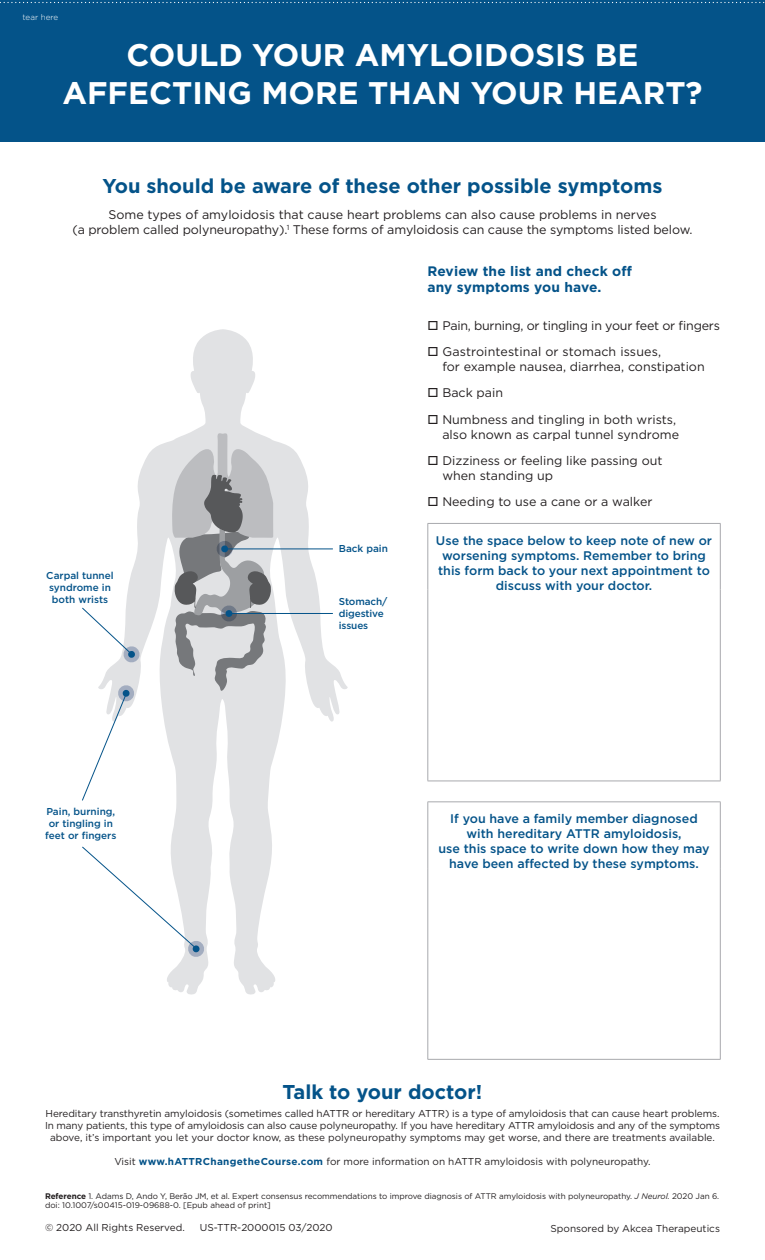
<style>
.page{position:relative;width:765px;height:1260px;background:#fff}
.page>*{position:absolute;margin:0;border:0;box-sizing:border-box;transform-origin:0 0}
.t1{font:700 31.25px/37.5px "Gotham";color:#fff;text-align:center}
.t2{font:700 20px "Gotham";color:#045389}
.t3{font:700 13.75px/16.5px "Gotham";letter-spacing:.01em;color:#045389}
.t4{font:12.5px/15px "Gotham";color:#231f20}
.t5{font:500 12.5px/15px "Gotham";color:#045389;text-align:center}
.t6{font:12.5px "Gotham";letter-spacing:-.02em;color:#231f20}
.t7{font:10px/12px "Gotham";letter-spacing:-.01em;color:#231f20;text-align:center}
.t8{font:500 10px/12px "Gotham";color:#045389}
.t9{font:8.12px/9.8px "Gotham";letter-spacing:-.005em;color:#231f20}
.t10{font:300 8.12px "Gotham";color:#fff}
.s1{font-weight:700;color:#045389}
.s2{font-weight:700}
.s3{font-style:italic}
</style>
<div class="page">
<svg style="left:101px;top:329px;width:247px;height:666px"></svg>
<hr style="left:227px;top:549px;width:106px;height:1px;background:#045389">
<svg style="left:82px;top:607px;width:59px;height:56px"></svg>
<svg style="left:82px;top:684px;width:53px;height:117px"></svg>
<svg style="left:82px;top:846px;width:123px;height:112px"></svg>
<svg style="left:172px;top:432px;width:101px;height:259px;background:#b2b3b6"></svg>
<hr style="left:230px;top:613px;width:103px;height:1px;background:#045389">
<hr style="left:428px;top:523px;width:293px;height:1px;background:#a8a9ad">
<hr style="left:428px;top:524px;width:1px;height:66px;background:#a8a9ad">
<hr style="left:720px;top:524px;width:1px;height:66px;background:#a8a9ad">
<hr style="left:428px;top:590px;width:1px;height:191px;background:#a8a9ad">
<hr style="left:720px;top:590px;width:1px;height:191px;background:#a8a9ad">
<hr style="left:428px;top:781px;width:293px;height:1px;background:#a8a9ad">
<hr style="left:428px;top:802px;width:293px;height:1px;background:#a8a9ad">
<hr style="left:428px;top:802px;width:1px;height:66px;background:#a8a9ad">
<hr style="left:720px;top:802px;width:1px;height:66px;background:#a8a9ad">
<hr style="left:428px;top:868px;width:1px;height:191px;background:#a8a9ad">
<hr style="left:720px;top:868px;width:1px;height:191px;background:#a8a9ad">
<hr style="left:428px;top:1059px;width:293px;height:1px;background:#a8a9ad">
<div style="left:0;top:0;width:765px;height:141px;background:#045389"></div>
<svg style="left:0;top:2px;width:765px;height:1px"></svg>
<p class="t10" style="left:22px;top:12px;width:37px">tear here</p>
<h1 class="t1" style="left:62px;top:36px;width:642px">COULD YOUR AMYLOIDOSIS BE<br>AFFECTING MORE THAN YOUR HEART?</h1>
<h2 class="t2" style="left:103px;top:172px;width:561px">You should be aware of these other possible symptoms</h2>
<p class="t4" style="left:72px;top:207px;width:622px;text-align:center">Some types of amyloidosis that cause heart problems can also cause problems in nerves<br>(a problem called polyneuropathy).<sup>1</sup> These forms of amyloidosis can cause the symptoms listed below.</p>
<p class="t8" style="left:46px;top:570px;width:69px">Carpal tunnel syndrome in both wrists</p>
<p class="t8" style="left:45px;top:805px;width:73px;text-align:center">Pain, burning, or tingling in feet or fingers</p>
<p class="t8" style="left:339px;top:543px;width:51px">Back pain</p>
<p class="t8" style="left:339px;top:596px;width:50px">Stomach/ digestive issues</p>
<h3 class="t3" style="left:428px;top:263px;width:206px">Review the list and check off any symptoms you have.</h3>
<p class="t6" style="left:428px;top:318px;width:294px">□ Pain, burning, or tingling in your feet or fingers</p>
<p class="t4" style="left:442px;top:344px;width:264px;text-indent:-15px">□ Gastrointestinal or stomach issues,<br>for example nausea, diarrhea, constipation</p>
<p class="t4" style="left:428px;top:385px;width:77px">□ Back pain</p>
<p class="t4" style="left:428px;top:412px;width:253px;text-align:right">□ Numbness and tingling in both wrists, also known as carpal tunnel syndrome</p>
<p class="t4" style="left:442px;top:453px;width:222px;text-indent:-15px">□ Dizziness or feeling like passing out when standing up</p>
<p class="t4" style="left:428px;top:494px;width:227px">□ Needing to use a cane or a walker</p>
<p class="t5" style="left:436px;top:533px;width:278px">Use the space below to keep note of new or worsening symptoms. Remember to bring this form back to your next appointment to discuss with your doctor.</p>
<p class="t5" style="left:439px;top:811px;width:273px">If you have a family member diagnosed with hereditary ATTR amyloidosis,<br>use this space to write down how they may have been affected by these symptoms.</p>
<h2 class="t2" style="left:283px;top:1079px;width:201px">Talk to your doctor!</h2>
<p class="t7" style="left:45px;top:1107px;width:677px">Hereditary transthyretin amyloidosis (sometimes called hATTR or hereditary ATTR) is a type of amyloidosis that can cause heart problems.<br>In many patients, this type of amyloidosis can also cause polyneuropathy. If you have hereditary ATTR amyloidosis and any of the symptoms above, it’s important you let your doctor know, as these polyneuropathy symptoms may get worse, and there are treatments available.</p>
<p class="t7" style="left:114px;top:1155px;width:538px">Visit <span class="s1">www.hATTRChangetheCourse.com</span> for more information on hATTR amyloidosis with polyneuropathy.</p>
<p class="t9" style="left:45px;top:1191px;width:676px"><span class="s2">Reference</span> 1. Adams D, Ando Y, Berão JM, et al. Expert consensus recommendations to improve diagnosis of ATTR amyloidosis with polyneuropathy. <span class="s3">J Neurol.</span> 2020 Jan 6. doi: 10.1007/s00415-019-09688-0. [Epub ahead of print]</p>
<p class="t7" style="left:551px;top:1222px;width:171px">Sponsored by Akcea Therapeutics</p>
<p class="t7" style="left:45px;top:1221px;width:141px">© 2020 All Rights Reserved.</p>
<p class="t7" style="left:200px;top:1221px;width:134px">US-TTR-2000015 03/2020</p>
</div>
